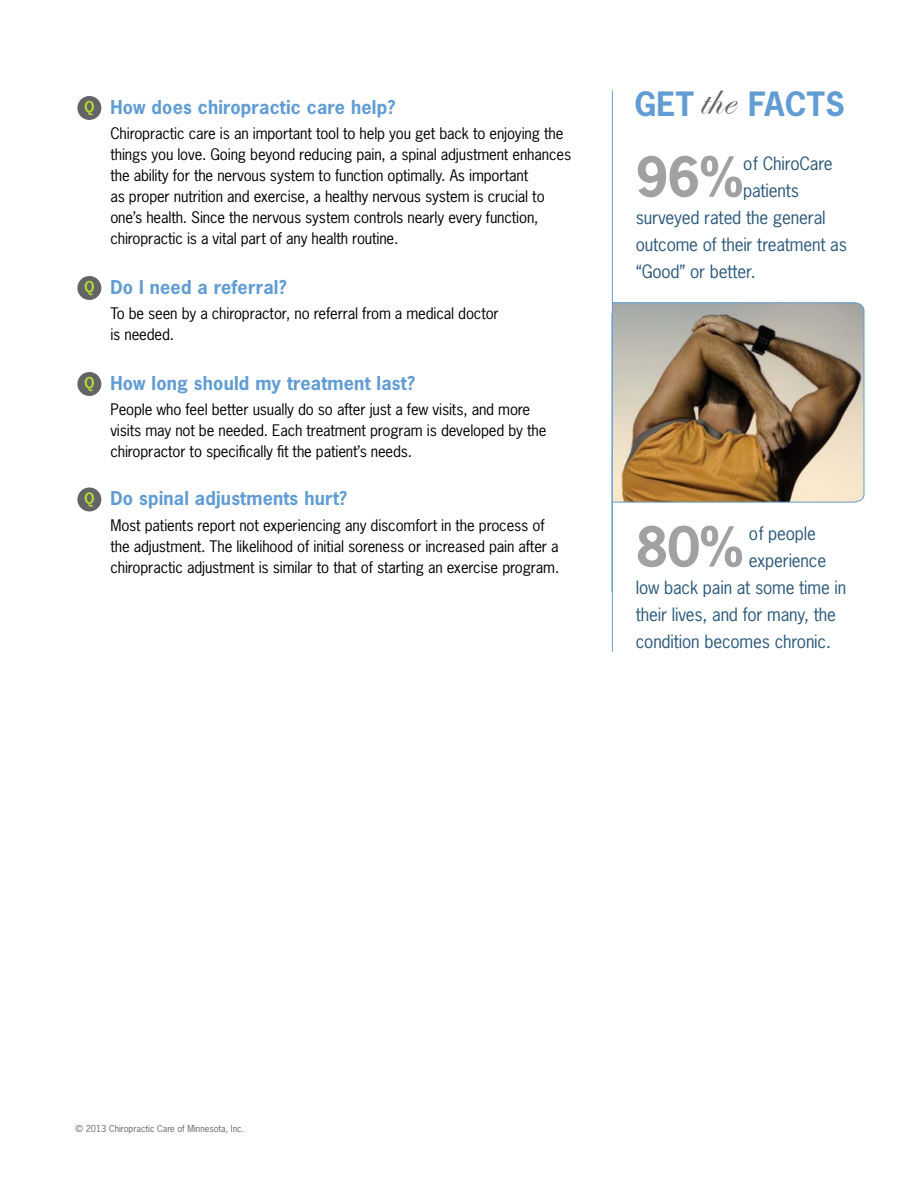
<style>
.page{position:relative;width:918px;height:1188px;background:#fff}
.page>*{position:absolute;margin:0;border:0;box-sizing:border-box;transform-origin:0 0}
.t1{font:700 51.9px "News Gothic Std";color:#a1a1a4}
.t2{font:700 31.5px "News Gothic Std";letter-spacing:.01em;color:#619dd4}
.t3{font:700 18px "News Gothic Std";letter-spacing:.01em;color:#619dd4}
.t4{font:17.25px "News Gothic Std";letter-spacing:-.01em;color:#2a587b}
.t5{font:15px/21px "News Gothic Std";letter-spacing:-.01em;color:#000}
.t6{font:9px "News Gothic Std";color:#636466}
.s1{color:#fff}
.s2{font-family:"Edwardian Script ITC";font-weight:400;font-size:45px;color:#636466}
</style>
<div class="page">
<div style="left:77px;top:96px;width:24px;height:24px;background:#636466;border-radius:50%"></div>
<svg style="left:85px;top:101px;width:9px;height:14px"></svg>
<div style="left:77px;top:276px;width:24px;height:24px;background:#636466;border-radius:50%"></div>
<svg style="left:85px;top:281px;width:9px;height:14px"></svg>
<div style="left:77px;top:372px;width:24px;height:24px;background:#636466;border-radius:50%"></div>
<svg style="left:85px;top:377px;width:9px;height:14px"></svg>
<div style="left:77px;top:487px;width:24px;height:24px;background:#636466;border-radius:50%"></div>
<svg style="left:85px;top:492px;width:9px;height:15px"></svg>
<img style="left:611px;top:302px;width:254px;height:201px">
<hr style="left:612px;top:90px;width:1px;height:562px;background:#619dd4">
<p class="t3" style="left:110px;top:95px;width:287px">How does chiropractic care help?</p>
<h2 class="t2" style="left:634px;top:83px;width:21px">GET</h2>
<h2 class="t2" style="left:700px;top:83px;width:127px"><span class="s1">th</span><span class="s2">the</span> FACTS</h2>
<p class="t5" style="left:110px;top:123px;width:462px">Chiropractic care is an important tool to help you get back to enjoying the things you love. Going beyond reducing pain, a spinal adjustment enhances the ability for the nervous system to function optimally. As important<br>as proper nutrition and exercise, a healthy nervous system is crucial to one’s health. Since the nervous system controls nearly every function, chiropractic is a vital part of any health routine.</p>
<p class="t3" style="left:110px;top:275px;width:178px">Do I need a referral?</p>
<p class="t5" style="left:110px;top:303px;width:390px">To be seen by a chiropractor, no referral from a medical doctor is needed.</p>
<p class="t3" style="left:110px;top:371px;width:306px">How long should my treatment last?</p>
<p class="t5" style="left:110px;top:399px;width:437px">People who feel better usually do so after just a few visits, and more visits may not be needed. Each treatment program is developed by the chiropractor to specifically fit the patient’s needs.</p>
<p class="t3" style="left:110px;top:487px;width:238px">Do spinal adjustments hurt?</p>
<p class="t5" style="left:110px;top:515px;width:450px">Most patients report not experiencing any discomfort in the process of the adjustment. The likelihood of initial soreness or increased pain after a chiropractic adjustment is similar to that of starting an exercise program.</p>
<h1 class="t1" style="left:636px;top:143px;width:109px">96%</h1>
<p class="t4" style="left:743px;top:152px;width:91px">of ChiroCare</p>
<p class="t4" style="left:743px;top:179px;width:58px">patients</p>
<p class="t4" style="left:636px;top:206px;width:191px">surveyed rated the general</p>
<p class="t4" style="left:636px;top:233px;width:213px">outcome of their treatment as</p>
<p class="t4" style="left:636px;top:260px;width:121px">“Good” or better.</p>
<h1 class="t1" style="left:636px;top:513px;width:109px">80%</h1>
<p class="t4" style="left:749px;top:522px;width:69px">of people</p>
<p class="t4" style="left:749px;top:549px;width:79px">experience</p>
<p class="t4" style="left:636px;top:576px;width:212px">low back pain at some time in</p>
<p class="t4" style="left:636px;top:603px;width:202px">their lives, and for many, the</p>
<p class="t4" style="left:636px;top:630px;width:197px">condition becomes chronic.</p>
<p class="t6" style="left:76px;top:1123px;width:170px">© 2013 Chiropractic Care of Minnesota, Inc.</p>
</div>
